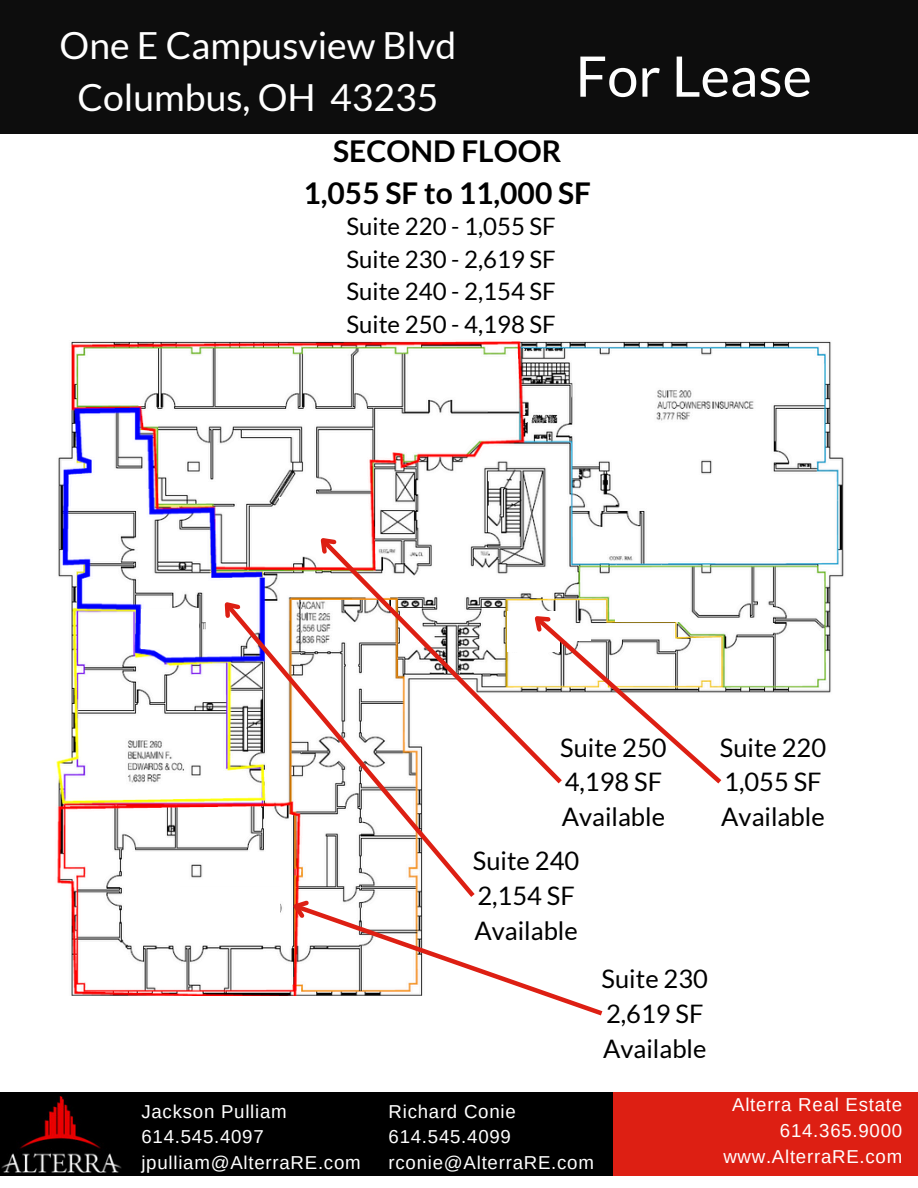
<style>
.page{position:relative;width:918px;height:1188px;background:#fff}
.page>*{position:absolute;margin:0;border:0;box-sizing:border-box;transform-origin:0 0}
.t1{font:55.95px "Lato";color:#fff}
.t2{font:37.35px/51.8px "Lato";color:#fff;text-align:center}
.t3{font:700 30px/41.7px "Lato";color:#000;text-align:center}
.t4{font:25.5px/34.8px "Lato";color:#000}
.t5{font:24px/32.7px "Lato";color:#000;text-align:justify}
.t6{font:18.75px/25.8px "Arimo";letter-spacing:.04em;color:#fff}
</style>
<div class="page">
<div style="left:0;top:0;width:918px;height:133px;background:#0d0d0d"></div>
<div style="left:0;top:1092px;width:615px;height:83px;background:#000"></div>
<div style="left:614px;top:1092px;width:304px;height:83px;background:#dd1f13"></div>
<img style="left:1px;top:1096px;width:121px;height:77px">
<img style="left:56px;top:341px;width:788px;height:655px">
<div style="left:447px;top:710px;width:202px;height:168px;background:#fff"></div>
<div style="left:279px;top:497px;width:57px;height:59px;background:#fff"></div>
<svg style="left:317px;top:534px;width:250px;height:213px"></svg>
<svg style="left:308px;top:526px;width:35px;height:34px"></svg>
<div style="left:615px;top:583px;width:72px;height:39px;background:#fff"></div>
<svg style="left:221px;top:598px;width:258px;height:304px"></svg>
<svg style="left:212px;top:590px;width:35px;height:35px"></svg>
<div style="left:141px;top:610px;width:45px;height:39px;background:#fff"></div>
<div style="left:174px;top:610px;width:25px;height:46px;background:#fff"></div>
<div style="left:206px;top:620px;width:21px;height:18px;background:#fff"></div>
<svg style="left:284px;top:892px;width:323px;height:124px"></svg>
<img style="left:180px;top:887px;width:99px;height:47px">
<div style="left:507px;top:611px;width:53px;height:40px;background:#fff"></div>
<svg style="left:523px;top:604px;width:203px;height:184px"></svg>
<p class="t2" style="left:60px;top:19px;width:398px">One E Campusview Blvd<br>Columbus, OH 43235</p>
<p class="t1" style="left:576px;top:41px;width:238px">For Lease</p>
<p class="t3" style="left:303px;top:130px;width:289px">SECOND FLOOR<br>1,055 SF to 11,000 SF</p>
<h4 class="t5" style="left:347px;top:210px;width:211px">Suite 220 - 1,055 SF Suite 230 - 2,619 SF Suite 240 - 2,154 SF Suite 250 - 4,198 SF</h4>
<h4 class="t6" style="left:141px;top:1098px;width:147px">Jackson Pulliam</h4>
<h4 class="t6" style="left:141px;top:1124px;width:124px">614.545.4097</h4>
<p class="t6" style="left:141px;top:1150px;width:221px">jpulliam@AlterraRE.com</p>
<h2 class="t4" style="left:560px;top:729px;width:108px">Suite 250<br>4,198 SF<br>Available</h2>
<h1 class="t4" style="left:473px;top:843px;width:108px">Suite 240<br>2,154 SF<br>Available</h1>
<h3 class="t4" style="left:602px;top:961px;width:108px">Suite 230<br>2,619 SF<br>Available</h3>
<h4 class="t4" style="left:720px;top:729px;width:108px">Suite 220<br>1,055 SF<br>Available</h4>
<p class="t6" style="left:389px;top:1098px;width:207px">Richard Conie<br>614.545.4099 rconie@AlterraRE.com</p>
<p class="t6" style="left:732px;top:1092px;width:172px">Alterra Real Estate</p>
<p class="t6" style="left:780px;top:1118px;width:124px">614.365.9000</p>
<p class="t6" style="left:723px;top:1144px;width:180px">www.AlterraRE.com</p>
</div>
